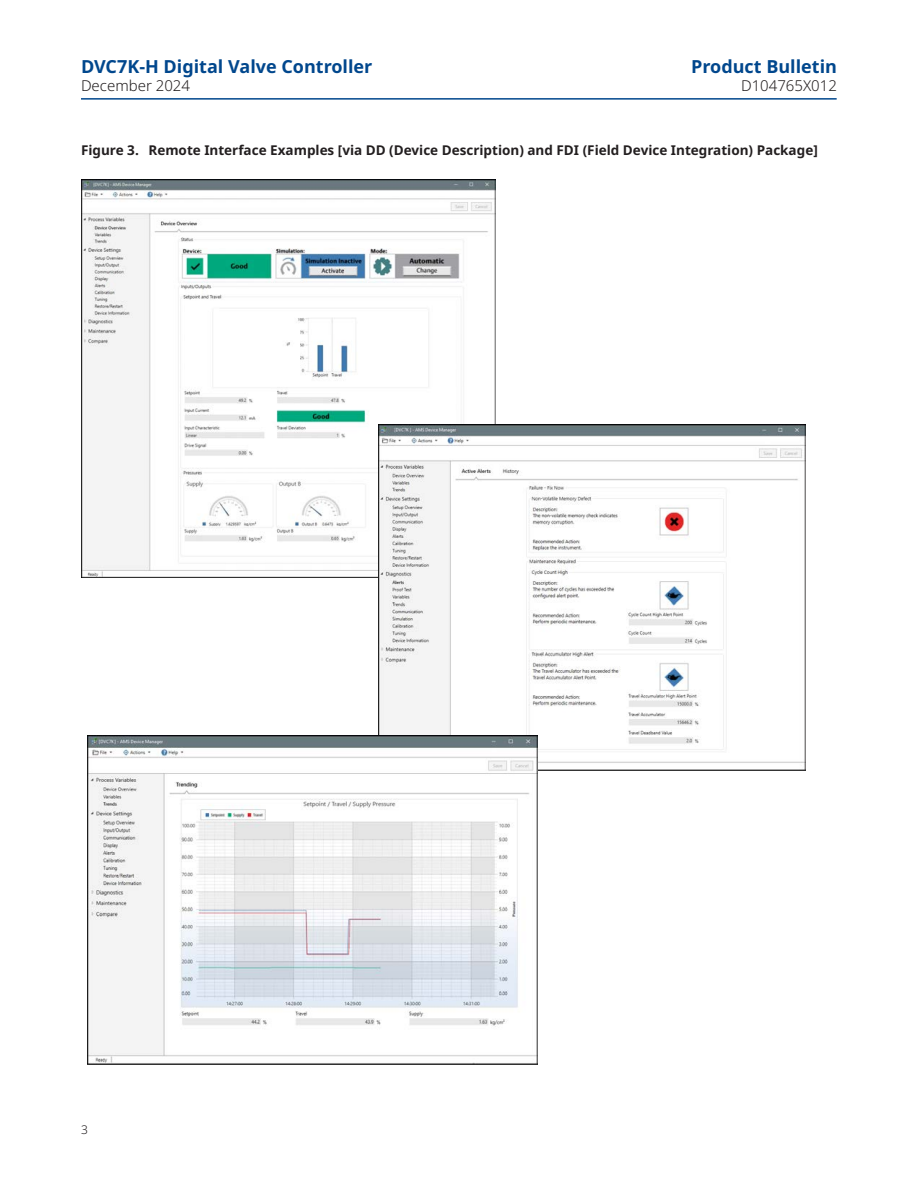
<style>
.page{position:relative;width:918px;height:1188px;background:#fff}
.page>*{position:absolute;margin:0;border:0;box-sizing:border-box;transform-origin:0 0}
.t1{font:700 18px "Noto Sans";color:#01478d}
.t2{font:300 15px "Noto Sans";color:#231f20}
.t3{font:700 13.5px "Noto Sans";color:#231f20}
.t4{font:300 12px "Noto Sans";color:#231f20}
</style>
<div class="page">
<hr style="left:81px;top:98px;width:756px;height:2px;background:#01478d">
<img style="left:81px;top:179px;width:414px;height:398px">
<img style="left:379px;top:425px;width:427px;height:346px">
<img style="left:87px;top:735px;width:451px;height:329px">
<h1 class="t1" style="left:81px;top:57px;width:293px">DVC7K-H Digital Valve Controller</h1>
<h1 class="t1" style="left:691px;top:57px;width:147px">Product Bulletin</h1>
<p class="t2" style="left:81px;top:77px;width:111px">December 2024</p>
<p class="t2" style="left:741px;top:77px;width:97px">D104765X012</p>
<p class="t3" style="left:81px;top:143px;width:738px">Figure 3. Remote Interface Examples [via DD (Device Description) and FDI (Field Device Integration) Package]</p>
<p class="t4" style="left:81px;top:1123px;width:8px">3</p>
</div>
